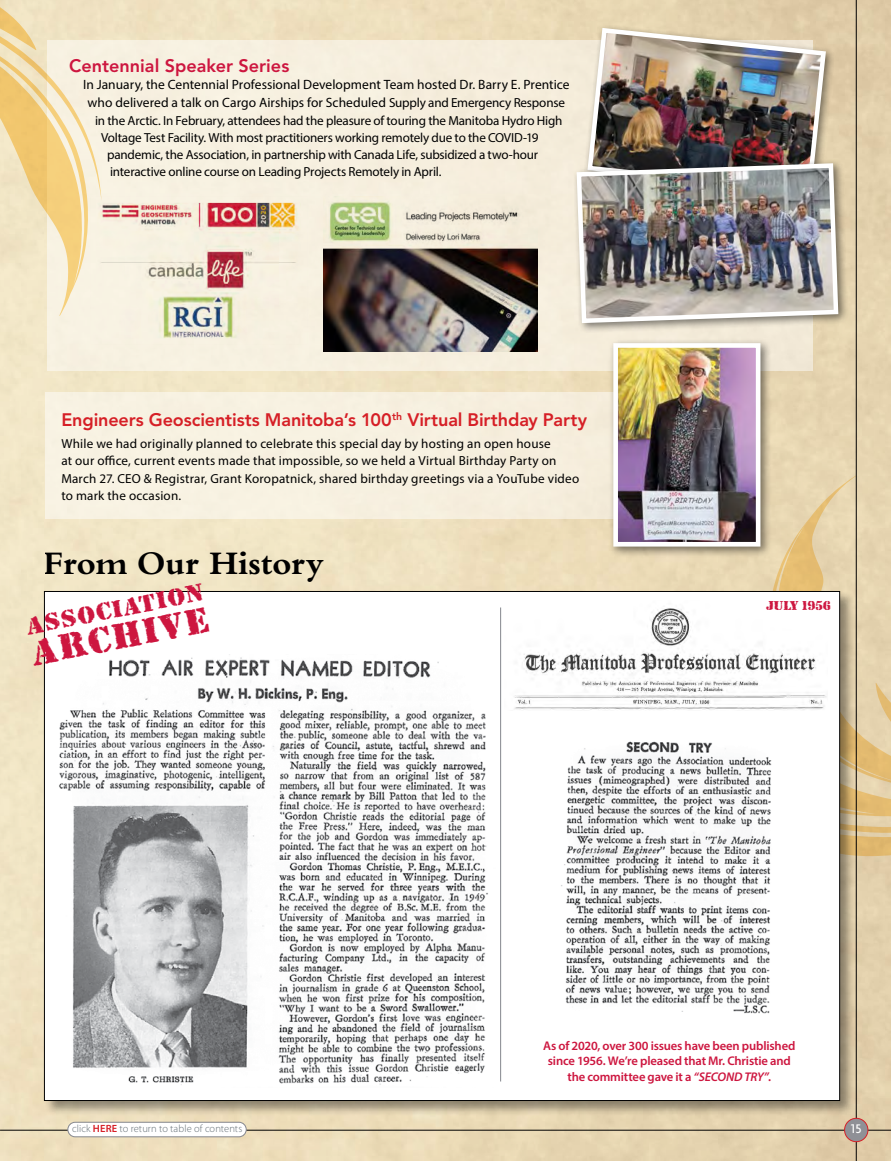
<style>
.page{position:relative;width:891px;height:1161px;background:#fff}
.page>*{position:absolute;margin:0;border:0;box-sizing:border-box;transform-origin:0 0}
.t1{font:38.1px "Rubber Stamp Plain";color:#cd163f}
.t2{font:34.35px "Bembo Bold Os F";letter-spacing:-.01em;color:#000}
.t3{font:25.35px "Rubber Stamp Plain";color:#cd163f}
.t4{font:800 18px "Avenir";letter-spacing:-.005em;color:#d61f26}
.t5{font:800 18px "Avenir";color:#cd163f}
.t6{font:13.5px/18px "Myriad Pro";letter-spacing:.005em;color:#000;text-align:center}
.t7{font:13.5px "Rubber Stamp Plain";color:#cd163f}
.t8{font:500 13.5px "Agenda";color:#fff}
.t9{font:13.2px "Myriad Pro";letter-spacing:-.005em;color:#000}
.t10{font:13.2px/17.2px "Myriad Pro";letter-spacing:.015em;color:#000}
.t11{font:600 12.6px/15.8px "Myriad Pro";letter-spacing:-.015em;color:#cd163f;text-align:center}
.t12{font:300 10.5px "Myriad Pro";letter-spacing:.01em;color:#636e75}
.s1{font-size:13.2px}
.s2{font-style:italic}
.s3{font-weight:600;color:#d61f26}
</style>
<div class="page">
<img style="left:0;top:0;width:891px;height:1161px">
<svg style="left:679px;top:475px;width:212px;height:384px;background:#e5cfa3"></svg>
<div style="left:46px;top:392px;width:640px;height:127px;background:#f7f1e1"></div>
<div style="left:47px;top:40px;width:765px;height:330px;background:#f6efdf"></div>
<div style="left:608px;top:338px;width:164px;height:220px;background:#000;opacity:.5"></div>
<img style="left:619px;top:349px;width:135px;height:192px">
<div style="left:613px;top:343px;width:147px;height:204px;border:5px solid #fff"></div>
<svg style="left:0;top:0;width:102px;height:316px"></svg>
<img style="left:98px;top:203px;width:200px;height:135px">
<img style="left:323px;top:201px;width:214px;height:150px">
<div style="left:44px;top:591px;width:811px;height:526px;background:#000;opacity:.4"></div>
<div style="left:44px;top:591px;width:796px;height:510px;background:#fff"></div>
<img style="left:514px;top:608px;width:313px;height:102px">
<img style="left:59px;top:654px;width:429px;height:431px">
<img style="left:561px;top:741px;width:211px;height:273px">
<hr style="left:500px;top:608px;width:1px;height:474px;background:#85878e">
<hr style="left:0;top:1130px;width:891px;height:1px;background:#000">
<hr style="left:856px;top:0;width:1px;height:1161px;background:#000">
<div style="left:845px;top:1118px;width:23px;height:24px;background:#8f9096;border-radius:50%"></div>
<div style="left:844px;top:1118px;width:24px;height:24px;border:1px solid #d61f26;border-radius:50%"></div>
<div style="left:68px;top:1122px;width:178px;height:15px;background:#fff;border-radius:7px"></div>
<div style="left:68px;top:1122px;width:178px;height:15px;border:1px solid #85878e;border-radius:7px"></div>
<div style="left:583px;top:24px;width:253px;height:180px;background:#000;opacity:.5"></div>
<img style="left:585px;top:25px;width:243px;height:134px">
<div style="left:572px;top:159px;width:277px;height:175px;background:#000;opacity:.5"></div>
<img style="left:574px;top:161px;width:267px;height:164px">
<h3 class="t5" style="left:69px;top:55px;width:222px">Centennial Speaker Series</h3>
<p class="t6" style="left:83px;top:76px;width:488px">In January, the Centennial Professional Development Team hosted Dr. Barry E. Prentice who delivered a talk on Cargo Airships for Scheduled <span class="s1">Supply and Emergency Response</span></p>
<p class="t9" style="left:95px;top:112px;width:469px">in the Arctic. In February, attendees had the pleasure of touring the Manitoba Hydro High</p>
<p class="t9" style="left:101px;top:129px;width:439px">Voltage Test Facility. With most practitioners working remotely due to the COVID-19</p>
<p class="t9" style="left:107px;top:146px;width:433px">pandemic, the Association, in partnership with Canada Life, subsidized a two-hour</p>
<p class="t9" style="left:110px;top:164px;width:333px">interactive online course on Leading Projects Remotely in April.</p>
<h3 class="t4" style="left:61px;top:409px;width:527px">Engineers Geoscientists Manitoba’s 100<sup>th</sup> Virtual Birthday Party</h3>
<p class="t10" style="left:61px;top:435px;width:520px">While we had originally planned to celebrate this special day by hosting an open house<br>at our office, current events made that impossible, so we held a Virtual Birthday Party on March 27. CEO &amp; Registrar, Grant Koropatnick, shared birthday greetings via a YouTube video to mark the occasion.</p>
<h2 class="t2" style="left:44px;top:544px;width:282px">From Our History</h2>
<h3 class="t3" style="left:24px;top:612px;width:182px;rotate:-11deg">Association</h3>
<h1 class="t1" style="left:27px;top:631px;width:182px;rotate:-11deg">Archive</h1>
<p class="t7" style="left:766px;top:598px;width:66px">july 1956</p>
<p class="t11" style="left:543px;top:1037px;width:254px">As of 2020, over 300 issues have been published since 1956. We’re pleased that Mr. Christie and the committee gave it a <span class="s2">“SECOND TRY”</span>.</p>
<p class="t12" style="left:72px;top:1123px;width:172px">click <span class="s3">HERE</span> to return to table of contents</p>
<p class="t8" style="left:851px;top:1121px;width:12px">15</p>
</div>
